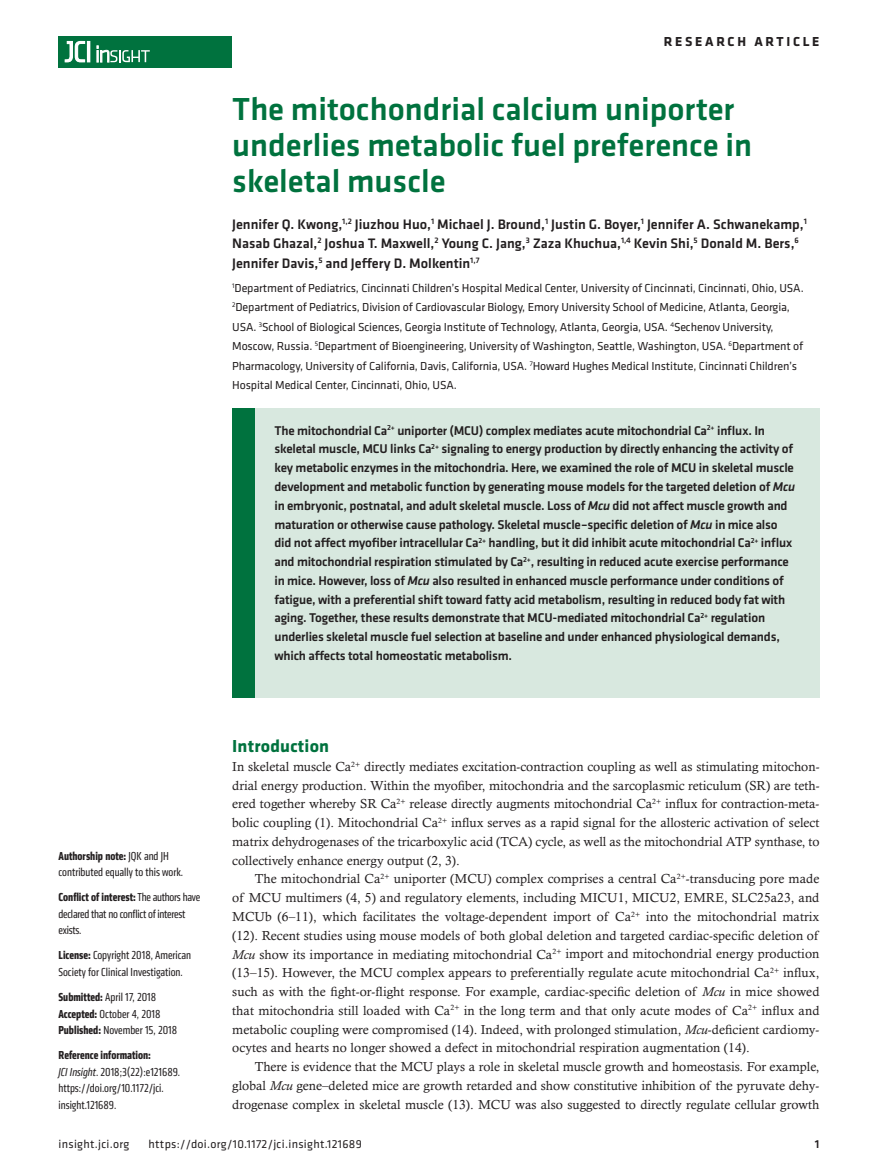
<style>
.page{position:relative;width:878px;height:1175px;background:#fff}
.page>*{position:absolute;margin:0;border:0;box-sizing:border-box;transform-origin:0 0}
.t1{font:500 33px/36px "Klavika Basic";color:#00723e}
.t2{font:700 18px "Klavika";letter-spacing:.01em;color:#00723e}
.t3{font:500 14.25px/19.5px "Klavika Basic";color:#231f20}
.t4{font:700 13.5px "Klavika Basic";letter-spacing:.2em;color:#231f20}
.t5{font:13.2px/18.8px "Calisto MT Std";color:#231f20;text-align:justify}
.t6{font:500 13.2px/18.8px "Klavika Basic";letter-spacing:-.015em;color:#231f20}
.t7{font:12px/19.5px "Klavika";letter-spacing:-.01em;color:#231f20}
.t8{font:condensed 12px/16.5px "Klavika";color:#231f20}
.t9{font:condensed 12px/16.5px "Klavika";letter-spacing:-.02em;color:#231f20}
.t10{font:12px "Klavika Basic";letter-spacing:.025em;color:#231f20}
.t11{font:500 12px "Klavika Basic";color:#231f20}
.s1{font-weight:700}
.s2{font-style:italic}
</style>
<div class="page">
<div style="left:59px;top:36px;width:173px;height:31px;background:#00723e"></div>
<hr style="left:87px;top:41px;width:3px;height:21px;background:#fff">
<svg style="left:64px;top:41px;width:21px;height:22px"></svg>
<svg style="left:97px;top:46px;width:53px;height:16px"></svg>
<div style="left:232px;top:408px;width:587px;height:289px;background:#d8e8df"></div>
<div style="left:232px;top:408px;width:22px;height:289px;background:#00723e"></div>
<p class="t4" style="left:663px;top:32px;width:157px">RESEARCH ARTICLE</p>
<h1 class="t1" style="left:232px;top:91px;width:521px">The mitochondrial calcium uniporter underlies metabolic fuel preference in skeletal muscle</h1>
<p class="t3" style="left:232px;top:214px;width:576px">Jennifer Q. Kwong,<sup>1,2</sup> Jiuzhou Huo,<sup>1</sup> Michael J. Bround,<sup>1</sup> Justin G. Boyer,<sup>1</sup> Jennifer A. Schwanekamp,<sup>1<br></sup>Nasab Ghazal,<sup>2</sup> Joshua T. Maxwell,<sup>2</sup> Young C. Jang,<sup>3</sup> Zaza Khuchua,<sup>1,4</sup> Kevin Shi,<sup>5</sup> Donald M. Bers,<sup>6<br></sup>Jennifer Davis,<sup>5</sup> and Jeffery D. Molkentin<sup>1,7</sup></p>
<p class="t7" style="left:232px;top:277px;width:573px"><sup>1</sup>Department of Pediatrics, Cincinnati Children’s Hospital Medical Center, University of Cincinnati, Cincinnati, Ohio, USA.<br><sup>2</sup>Department of Pediatrics, Division of Cardiovascular Biology, Emory University School of Medicine, Atlanta, Georgia, USA. <sup>3</sup>School of Biological Sciences, Georgia Institute of Technology, Atlanta, Georgia, USA. <sup>4</sup>Sechenov University, Moscow, Russia. <sup>5</sup>Department of Bioengineering, University of Washington, Seattle, Washington, USA. <sup>6</sup>Department of Pharmacology, University of California, Davis, California, USA. <sup>7</sup>Howard Hughes Medical Institute, Cincinnati Children’s Hospital Medical Center, Cincinnati, Ohio, USA.</p>
<p class="t8" style="left:59px;top:847px;width:126px"><span class="s1">Authorship note:</span> JQK and JH contributed equally to this work.</p>
<p class="t9" style="left:59px;top:889px;width:143px"><span class="s1">Conflict of interest:</span> The authors have declared that no conflict of interest exists.</p>
<p class="t8" style="left:59px;top:947px;width:134px"><span class="s1">License:</span> Copyright 2018, American<br>Society for Clinical Investigation.</p>
<p class="t8" style="left:59px;top:988px;width:120px"><span class="s1">Submitted:</span> April 17, 2018<br><span class="s1">Accepted:</span> October 4, 2018<br><span class="s1">Published:</span> November 15, 2018</p>
<p class="t8" style="left:59px;top:1046px;width:123px"><span class="s1">Reference information:<br></span><span class="s2">JCI Insight</span>. 2018;3(22):e121689. https://doi.org/10.1172/jci. insight.121689.</p>
<p class="t6" style="left:274px;top:420px;width:522px">The mitochondrial Ca<sup>2+</sup> uniporter (MCU) complex mediates acute mitochondrial Ca<sup>2+</sup> influx. In skeletal muscle, MCU links Ca<sup>2+</sup> signaling to energy production by directly enhancing the activity of key metabolic enzymes in the mitochondria. Here, we examined the role of MCU in skeletal muscle development and metabolic function by generating mouse models for the targeted deletion of <span class="s2">Mcu </span>in embryonic, postnatal, and adult skeletal muscle. Loss of <span class="s2">Mcu</span> did not affect muscle growth and maturation or otherwise cause pathology. Skeletal muscle–specific deletion of <span class="s2">Mcu</span> in mice also did not affect myofiber intracellular Ca<sup>2+</sup> handling, but it did inhibit acute mitochondrial Ca<sup>2+</sup> influx and mitochondrial respiration stimulated by Ca<sup>2+</sup>, resulting in reduced acute exercise performance in mice. However, loss of <span class="s2">Mcu</span> also resulted in enhanced muscle performance under conditions of fatigue, with a preferential shift toward fatty acid metabolism, resulting in reduced body fat with aging. Together, these results demonstrate that MCU-mediated mitochondrial Ca<sup>2+</sup> regulation underlies skeletal muscle fuel selection at baseline and under enhanced physiological demands, which affects total homeostatic metabolism.</p>
<h2 class="t2" style="left:232px;top:733px;width:98px">Introduction</h2>
<p class="t5" style="left:232px;top:757px;width:588px">In skeletal muscle Ca<sup>2+</sup> directly mediates excitation-contraction coupling as well as stimulating mitochon&shy;drial energy production. Within the myofiber, mitochondria and the sarcoplasmic reticulum (SR) are teth&shy;ered together whereby SR Ca<sup>2+</sup> release directly augments mitochondrial Ca<sup>2+</sup> influx for contraction-meta&shy;bolic coupling (1). Mitochondrial Ca<sup>2+</sup> influx serves as a rapid signal for the allosteric activation of select matrix dehydrogenases of the tricarboxylic acid (TCA) cycle, as well as the mitochondrial ATP synthase, to collectively enhance energy output (2, 3).</p>
<p class="t5" style="left:232px;top:869px;width:588px;text-indent:22px">The mitochondrial Ca<sup>2+</sup> uniporter (MCU) complex comprises a central Ca<sup>2+</sup>-transducing pore made of MCU multimers (4, 5) and regulatory elements, including MICU1, MICU2, EMRE, SLC25a23, and MCUb (6–11), which facilitates the voltage-dependent import of Ca<sup>2+</sup> into the mitochondrial matrix (12). Recent studies using mouse models of both global deletion and targeted cardiac-specific deletion of <span class="s2">Mcu</span> show its importance in mediating mitochondrial Ca<sup>2+</sup> import and mitochondrial energy production (13–15). However, the MCU complex appears to preferentially regulate acute mitochondrial Ca<sup>2+</sup> influx, such as with the fight-or-flight response. For example, cardiac-specific deletion of <span class="s2">Mcu</span> in mice showed that mitochondria still loaded with Ca<sup>2+</sup> in the long term and that only acute modes of Ca<sup>2+</sup> influx and metabolic coupling were compromised (14). Indeed, with prolonged stimulation, <span class="s2">Mcu</span>-deficient cardiomy&shy;ocytes and hearts no longer showed a defect in mitochondrial respiration augmentation (14).</p>
<p class="t5" style="left:232px;top:1057px;width:588px;text-indent:22px">There is evidence that the MCU plays a role in skeletal muscle growth and homeostasis. For example, global <span class="s2">Mcu</span> gene–deleted mice are growth retarded and show constitutive inhibition of the pyruvate dehy&shy;drogenase complex in skeletal muscle (13). MCU was also suggested to directly regulate cellular growth</p>
<p class="t10" style="left:58px;top:1135px;width:72px">insight.jci.org</p>
<p class="t10" style="left:148px;top:1135px;width:215px">https://doi.org/10.1172/jci.insight.121689</p>
<p class="t11" style="left:814px;top:1135px;width:6px">1</p>
</div>
